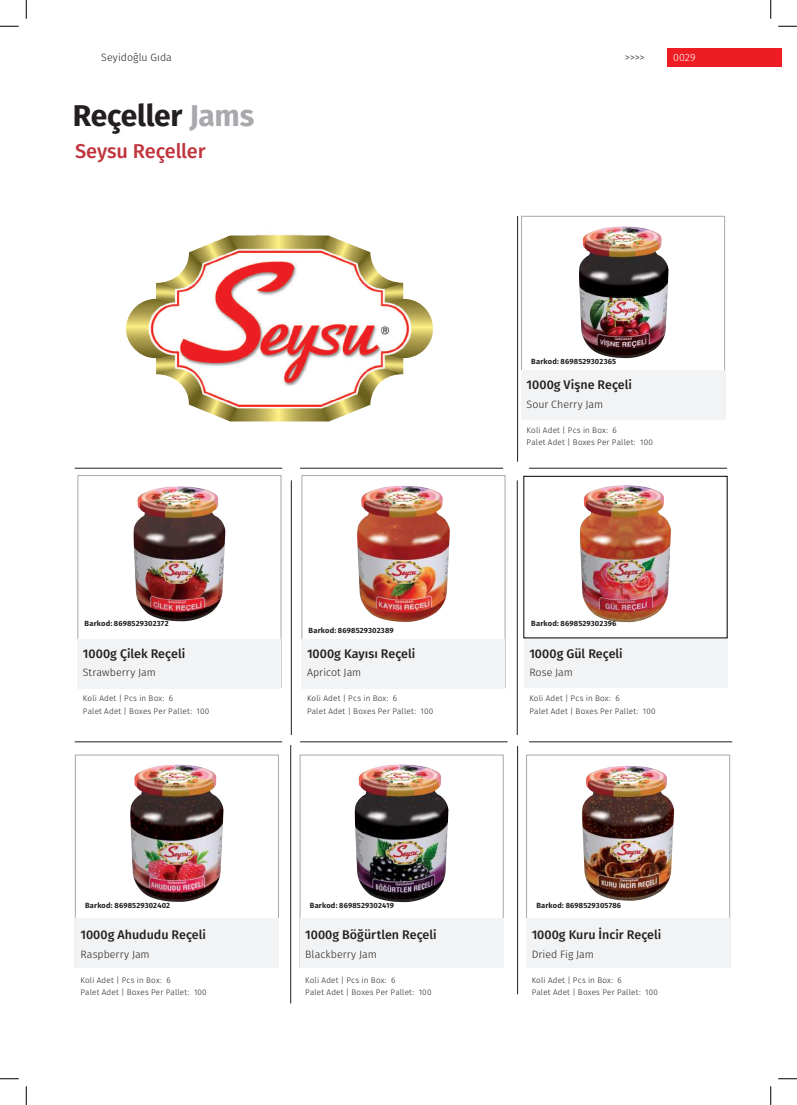
<style>
.page{position:relative;width:797px;height:1105px;background:#fff}
.page>*{position:absolute;margin:0;border:0;box-sizing:border-box;transform-origin:0 0}
.t1{font:700 30px "Fira Sans";letter-spacing:-.01em;color:#231f20}
.t2{font:500 20px "Fira Sans";letter-spacing:-.01em;color:#c1343d}
.t3{font:500 12.5px "Fira Sans";letter-spacing:.005em;color:#231f20}
.t4{font:300 10.62px "Fira Sans";color:#231f20}
.t5{font:300 10.62px "Fira Sans";color:#fff}
.t6{font:300 8.12px/12.5px "Fira Sans";letter-spacing:.025em;color:#231f20}
.t7{font:700 7.5px "Fira Sans";letter-spacing:.02em;color:#231f20}
.s1{color:#a8a9ad}
</style>
<div class="page">
<img style="left:357px;top:485px;width:93px;height:137px">
<img style="left:361px;top:486px;width:42px;height:26px">
<div style="left:302px;top:475px;width:203px;height:213px;border:1px solid #a8a9ad"></div>
<img style="left:302px;top:764px;width:199px;height:155px">
<img style="left:358px;top:764px;width:43px;height:30px">
<div style="left:300px;top:755px;width:203px;height:212px;border:1px solid #a8a9ad"></div>
<img style="left:523px;top:226px;width:200px;height:145px">
<img style="left:582px;top:227px;width:41px;height:28px">
<div style="left:521px;top:216px;width:204px;height:203px;border:1px solid #a8a9ad"></div>
<img style="left:528px;top:766px;width:200px;height:153px">
<img style="left:586px;top:766px;width:41px;height:26px">
<div style="left:526px;top:755px;width:204px;height:212px;border:1px solid #a8a9ad"></div>
<img style="left:133px;top:486px;width:93px;height:136px">
<img style="left:137px;top:486px;width:42px;height:26px">
<div style="left:78px;top:475px;width:203px;height:213px;border:1px solid #a8a9ad"></div>
<img style="left:77px;top:764px;width:200px;height:155px">
<img style="left:134px;top:765px;width:42px;height:28px">
<div style="left:75px;top:755px;width:204px;height:212px;border:1px solid #a8a9ad"></div>
<div style="left:302px;top:639px;width:203px;height:50px;background:#f2f3f4"></div>
<div style="left:300px;top:919px;width:203px;height:49px;background:#f2f3f4"></div>
<div style="left:521px;top:371px;width:203px;height:49px;background:#f2f3f4"></div>
<div style="left:524px;top:639px;width:203px;height:49px;background:#f2f3f4"></div>
<div style="left:526px;top:919px;width:203px;height:49px;background:#f2f3f4"></div>
<div style="left:78px;top:639px;width:203px;height:50px;background:#f2f3f4"></div>
<div style="left:75px;top:919px;width:203px;height:49px;background:#f2f3f4"></div>
<hr style="left:517px;top:216px;width:1px;height:246px;background:#231f20">
<hr style="left:517px;top:480px;width:1px;height:255px;background:#231f20">
<hr style="left:291px;top:480px;width:1px;height:255px;background:#231f20">
<hr style="left:290px;top:745px;width:1px;height:258px;background:#231f20">
<hr style="left:517px;top:746px;width:1px;height:248px;background:#231f20">
<hr style="left:75px;top:468px;width:207px;height:1px;background:#231f20">
<hr style="left:75px;top:741px;width:207px;height:1px;background:#231f20">
<hr style="left:300px;top:468px;width:203px;height:1px;background:#231f20">
<hr style="left:300px;top:741px;width:207px;height:1px;background:#231f20">
<hr style="left:529px;top:468px;width:198px;height:1px;background:#231f20">
<hr style="left:529px;top:741px;width:203px;height:1px;background:#231f20">
<img style="left:126px;top:234px;width:307px;height:187px">
<img style="left:580px;top:485px;width:91px;height:138px">
<img style="left:583px;top:485px;width:41px;height:27px">
<div style="left:667px;top:48px;width:115px;height:19px;background:#ee1d23"></div>
<svg style="left:0;top:25px;width:19px;height:2px"></svg>
<svg style="left:778px;top:25px;width:19px;height:2px"></svg>
<svg style="left:0;top:1078px;width:19px;height:1px"></svg>
<svg style="left:778px;top:1078px;width:19px;height:1px"></svg>
<svg style="left:25px;top:0;width:2px;height:19px"></svg>
<svg style="left:25px;top:1086px;width:2px;height:19px"></svg>
<svg style="left:770px;top:0;width:1px;height:19px"></svg>
<svg style="left:770px;top:1086px;width:1px;height:19px"></svg>
<h3 class="t4" style="left:101px;top:50px;width:72px">Seyidoğlu Gıda</h3>
<h3 class="t4" style="left:624px;top:50px;width:22px">&gt;&gt;&gt;&gt;</h3>
<h3 class="t5" style="left:673px;top:50px;width:24px">0029</h3>
<h1 class="t1" style="left:73px;top:91px;width:183px">Reçeller <span class="s1">Jams</span></h1>
<h2 class="t2" style="left:75px;top:134px;width:132px">Seysu Reçeller</h2>
<p class="t7" style="left:531px;top:355px;width:86px">Barkod: 8698529302365</p>
<h3 class="t3" style="left:526px;top:374px;width:107px">1000g Vişne Reçeli</h3>
<h3 class="t4" style="left:526px;top:396px;width:78px">Sour Cherry Jam</h3>
<p class="t6" style="left:526px;top:423px;width:128px">Koli Adet | Pcs in Box: 6<br>Palet Adet | Boxes Per Pallet: 100</p>
<p class="t7" style="left:85px;top:617px;width:86px">Barkod: 8698529302372</p>
<p class="t7" style="left:308px;top:624px;width:87px">Barkod: 8698529302389</p>
<p class="t7" style="left:531px;top:617px;width:86px">Barkod: 8698529302396</p>
<p class="t7" style="left:534px;top:617px;width:86px">Barkod: 8698529300125</p>
<h3 class="t3" style="left:83px;top:643px;width:104px">1000g Çilek Reçeli</h3>
<h3 class="t4" style="left:83px;top:665px;width:74px">Strawberry Jam</h3>
<p class="t6" style="left:83px;top:692px;width:128px">Koli Adet | Pcs in Box: 6<br>Palet Adet | Boxes Per Pallet: 100</p>
<h3 class="t3" style="left:307px;top:643px;width:110px">1000g Kayısı Reçeli</h3>
<h3 class="t4" style="left:307px;top:665px;width:56px">Apricot Jam</h3>
<p class="t6" style="left:307px;top:692px;width:128px">Koli Adet | Pcs in Box: 6<br>Palet Adet | Boxes Per Pallet: 100</p>
<h3 class="t3" style="left:529px;top:643px;width:95px">1000g Gül Reçeli</h3>
<h3 class="t4" style="left:529px;top:665px;width:45px">Rose Jam</h3>
<p class="t6" style="left:529px;top:692px;width:128px">Koli Adet | Pcs in Box: 6<br>Palet Adet | Boxes Per Pallet: 100</p>
<p class="t7" style="left:85px;top:899px;width:87px">Barkod: 8698529302402</p>
<p class="t7" style="left:310px;top:899px;width:86px">Barkod: 8698529302419</p>
<p class="t7" style="left:536px;top:899px;width:86px">Barkod: 8698529305786</p>
<h3 class="t3" style="left:80px;top:924px;width:127px">1000g Ahududu Reçeli</h3>
<h3 class="t4" style="left:80px;top:946px;width:71px">Raspberry Jam</h3>
<p class="t6" style="left:80px;top:973px;width:128px">Koli Adet | Pcs in Box: 6<br>Palet Adet | Boxes Per Pallet: 100</p>
<h3 class="t3" style="left:305px;top:924px;width:133px">1000g Böğürtlen Reçeli</h3>
<h3 class="t4" style="left:305px;top:946px;width:73px">Blackberry Jam</h3>
<p class="t6" style="left:305px;top:973px;width:128px">Koli Adet | Pcs in Box: 6<br>Palet Adet | Boxes Per Pallet: 100</p>
<h3 class="t3" style="left:531px;top:924px;width:131px">1000g Kuru İncir Reçeli</h3>
<h3 class="t4" style="left:531px;top:946px;width:64px">Dried Fig Jam</h3>
<p class="t6" style="left:531px;top:973px;width:128px">Koli Adet | Pcs in Box: 6<br>Palet Adet | Boxes Per Pallet: 100</p>
</div>
